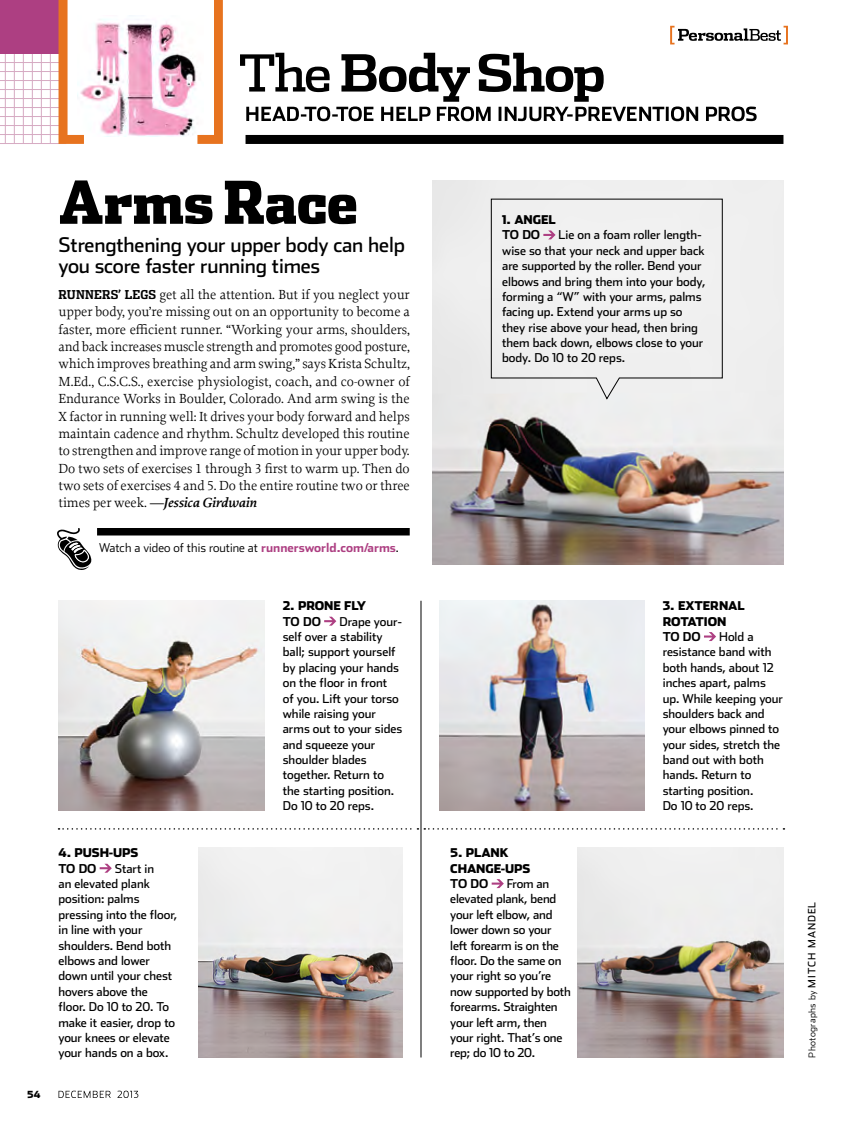
<style>
.page{position:relative;width:851px;height:1134px;background:#fff}
.page>*{position:absolute;margin:0;border:0;box-sizing:border-box;transform-origin:0 0}
.t1{font:900 58.5px "Dispatch Cond RW";letter-spacing:-.01em;color:#000}
.t2{font:20.25px/21px "Stainless";letter-spacing:-.01em;color:#000}
.t3{font:13.8px/17.4px "Proforma RW";letter-spacing:-.01em;color:#000;text-align:justify}
.t4{font:12.15px/15.5px "Stainless";letter-spacing:-.005em;color:#000}
.t5{font:300 12.15px "Stainless";color:#000}
.t6{font:700 12.15px "Stainless";letter-spacing:-.015em;color:#000}
.t7{font:900 12px/15.3px "Stainless";letter-spacing:-.01em;color:#000}
.t8{font:900 9.75px "Stainless";color:#000}
.t9{font:300 9.3px "Stainless";letter-spacing:.04em;color:#000}
.s1{font-family:"Dispatch Cond RW";font-weight:700;font-size:12.15px}
.s2{font-weight:600;font-style:italic}
.s3{font-weight:700;color:#ad3f82}
.s4{font-weight:400;font-size:10.2px}
</style>
<div class="page">
<img style="left:58px;top:601px;width:207px;height:209px">
<img style="left:432px;top:180px;width:351px;height:384px">
<img style="left:577px;top:848px;width:206px;height:210px">
<img style="left:198px;top:848px;width:205px;height:210px">
<hr style="left:50px;top:52px;width:1px;height:92px;background:#d6aac2">
<hr style="left:41px;top:52px;width:1px;height:92px;background:#d6aac2">
<hr style="left:32px;top:52px;width:1px;height:92px;background:#d6aac2">
<hr style="left:23px;top:52px;width:1px;height:92px;background:#d6aac2">
<hr style="left:14px;top:52px;width:1px;height:92px;background:#d6aac2">
<hr style="left:5px;top:52px;width:1px;height:92px;background:#d6aac2">
<hr style="left:0;top:62px;width:66px;height:1px;background:#d6aac2">
<hr style="left:0;top:71px;width:66px;height:1px;background:#d6aac2">
<hr style="left:0;top:80px;width:66px;height:1px;background:#d6aac2">
<hr style="left:0;top:89px;width:66px;height:1px;background:#d6aac2">
<hr style="left:0;top:98px;width:66px;height:1px;background:#d6aac2">
<hr style="left:0;top:107px;width:66px;height:1px;background:#d6aac2">
<hr style="left:0;top:116px;width:66px;height:1px;background:#d6aac2">
<hr style="left:0;top:125px;width:66px;height:1px;background:#d6aac2">
<hr style="left:0;top:134px;width:66px;height:1px;background:#d6aac2">
<hr style="left:0;top:143px;width:66px;height:1px;background:#d6aac2">
<div style="left:0;top:0;width:62px;height:54px;background:#ad3f82"></div>
<img style="left:84px;top:15px;width:112px;height:121px">
<svg style="left:240px;top:53px;width:516px;height:68px"></svg>
<div style="left:245px;top:135px;width:538px;height:9px;background:#000"></div>
<svg style="left:58px;top:0;width:26px;height:144px"></svg>
<svg style="left:197px;top:0;width:26px;height:144px"></svg>
<svg style="left:670px;top:26px;width:118px;height:18px"></svg>
<svg style="left:58px;top:1091px;width:53px;height:7px"></svg>
<svg style="left:117px;top:1091px;width:21px;height:7px"></svg>
<svg style="left:100px;top:864px;width:12px;height:9px"></svg>
<svg style="left:58px;top:828px;width:360px;height:2px"></svg>
<svg style="left:424px;top:828px;width:360px;height:2px"></svg>
<svg style="left:324px;top:617px;width:12px;height:9px"></svg>
<hr style="left:420px;top:601px;width:1px;height:457px;background:#000">
<svg style="left:491px;top:879px;width:13px;height:9px"></svg>
<div style="left:97px;top:528px;width:313px;height:8px;background:#000"></div>
<svg style="left:57px;top:528px;width:35px;height:42px"></svg>
<svg style="left:704px;top:632px;width:12px;height:9px"></svg>
<img style="left:439px;top:601px;width:205px;height:209px">
<div style="left:490px;top:198px;width:233px;height:202px;background:#f0f0f0"></div>
<h1 class="t1" style="left:58px;top:164px;width:301px">Arms Race</h1>
<h2 class="t2" style="left:58px;top:235px;width:348px">Strengthening your upper body can help you score faster running times</h2>
<p class="t3" style="left:58px;top:286px;width:353px"><span class="s1">RUNNERS’ LEGS</span> get all the attention. But if you neglect your upper body, you’re missing out on an opportunity to become a faster, more efficient runner. “Working your arms, shoulders, and back increases muscle strength and promotes good posture, which improves breathing and arm swing,” says Krista Schultz, M.Ed., C.S.C.S., exercise physiologist, coach, and co-owner of Endurance Works in Boulder, Colorado. And arm swing is the X factor in running well: It drives your body forward and helps maintain cadence and rhythm. Schultz developed this routine to strengthen and improve range of motion in your upper body.<br>Do two sets of exercises 1 through 3 first to warm up. Then do two sets of exercises 4 and 5. Do the entire routine two or three times per week. <span class="s2">—Jessica Girdwain</span></p>
<p class="t5" style="left:99px;top:540px;width:301px">Watch a video of this routine at <span class="s3">runnersworld.com/arms</span>.</p>
<p class="t8" style="left:27px;top:1089px;width:15px">54</p>
<p class="t7" style="left:58px;top:845px;width:81px">4. PUSH-UPS</p>
<p class="t6" style="left:58px;top:861px;width:39px">To do</p>
<p class="t4" style="left:59px;top:861px;width:120px;text-indent:56px">Start in<br>an elevated plank position: palms pressing into the floor, in line with your shoulders. Bend both elbows and lower down until your chest hovers above the floor. Do 10 to 20. To make it easier, drop to your knees or elevate your hands on a box.</p>
<p class="t7" style="left:283px;top:598px;width:85px">2. PRONE FLY</p>
<p class="t6" style="left:283px;top:614px;width:40px">To do</p>
<p class="t4" style="left:283px;top:614px;width:121px;text-indent:57px">Drape your&shy;self over a stability ball; support yourself by placing your hands on the floor in front<br>of you. Lift your torso while raising your arms out to your sides and squeeze your shoulder blades together. Return to the starting position.<br>Do 10 to 20 reps.</p>
<p class="t7" style="left:502px;top:212px;width:55px">1. ANGEL</p>
<p class="t6" style="left:502px;top:228px;width:39px">To do</p>
<p class="t4" style="left:502px;top:227px;width:205px;text-indent:56px">Lie on a foam roller length&shy;wise so that your neck and upper back are supported by the roller. Bend your elbows and bring them into your body, forming a “W” with your arms, palms facing up. Extend your arms up so they rise above your head, then bring them back down, elbows close to your body. Do 10 to 20 reps.</p>
<p class="t7" style="left:450px;top:845px;width:81px">5. PLANK<br>CHANGE-UPS</p>
<p class="t6" style="left:450px;top:876px;width:40px">To do</p>
<p class="t4" style="left:450px;top:876px;width:122px;text-indent:57px">From an elevated plank, bend your left elbow, and lower down so your left forearm is on the floor. Do the same on your right so you’re now supported by both forearms. Straighten your left arm, then your right. That’s one rep; do 10 to 20.</p>
<p class="t7" style="left:662px;top:598px;width:83px">3. EXTERNAL<br>ROTATION</p>
<p class="t6" style="left:662px;top:629px;width:39px">To do</p>
<p class="t4" style="left:662px;top:629px;width:122px;text-indent:56px">Hold a resistance band with both hands, about 12 inches apart, palms up. While keeping your shoulders back and your elbows pinned to your sides, stretch the band out with both hands. Return to starting position.<br>Do 10 to 20 reps.</p>
<p class="t9" style="left:806px;top:1058px;width:157px;rotate:-90deg">Photographs by <span class="s4">mITCH MANDEL</span></p>
</div>
